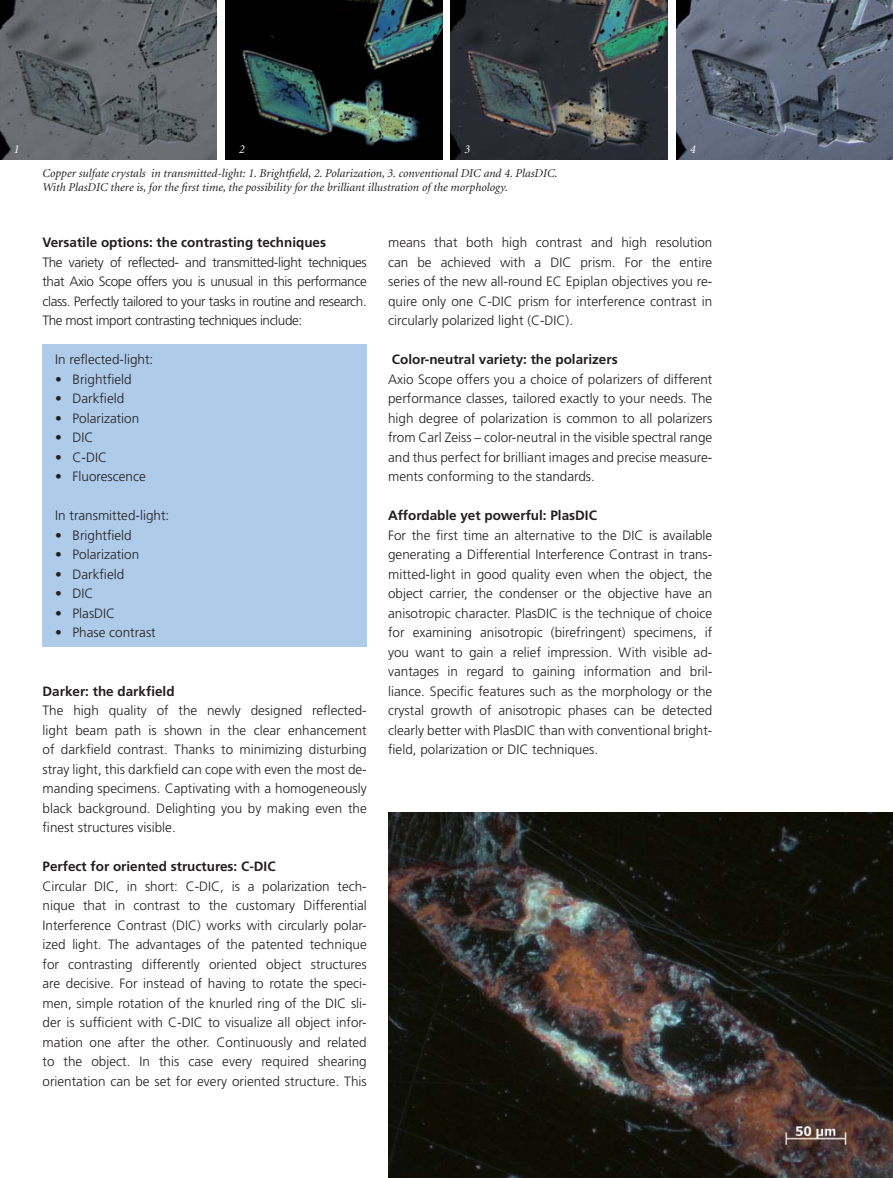
<style>
.page{position:relative;width:893px;height:1178px;background:#fff}
.page>*{position:absolute;margin:0;border:0;box-sizing:border-box;transform-origin:0 0}
.t1{font:300 13.5px/19.5px "Frutiger";color:#231f20;text-align:justify}
.t2{font:700 13.5px "Frutiger";color:#231f20}
.t3{font:italic 12px/14.2px "Minion";color:#231f20}
.t4{font:italic 12px "Minion";color:#fff}
</style>
<div class="page">
<div style="left:43px;top:345px;width:324px;height:302px;background:#aecbea"></div>
<img style="left:451px;top:0;width:217px;height:160px">
<img style="left:0;top:0;width:217px;height:160px">
<img style="left:676px;top:0;width:217px;height:160px">
<img style="left:225px;top:0;width:217px;height:160px">
<img style="left:388px;top:813px;width:505px;height:365px">
<p class="t4" style="left:14px;top:145px;width:7px">1</p>
<p class="t4" style="left:239px;top:145px;width:7px">2</p>
<p class="t4" style="left:465px;top:145px;width:7px">3</p>
<p class="t4" style="left:690px;top:145px;width:7px">4</p>
<p class="t3" style="left:43px;top:167px;width:517px">Copper sulfate crystals in transmitted-light: 1. Brightfield, 2. Polarization, 3. conventional DIC and 4. PlasDIC.<br>With PlasDIC there is, for the first time, the possibility for the brilliant illustration of the morphology.</p>
<p class="t2" style="left:43px;top:237px;width:285px">Versatile options: the contrasting techniques</p>
<p class="t1" style="left:43px;top:253px;width:326px">The variety of reflected- and transmitted-light techniques that Axio Scope offers you is unusual in this performance class. Perfectly tailored to your tasks in routine and research.<br>The most import contrasting techniques include:</p>
<p class="t1" style="left:55px;top:351px;width:100px">In reflected-light:</p>
<p class="t1" style="left:55px;top:370px;width:78px">• Brightfield</p>
<p class="t1" style="left:55px;top:390px;width:71px">• Darkfield</p>
<p class="t1" style="left:55px;top:409px;width:85px">• Polarization</p>
<p class="t1" style="left:55px;top:429px;width:40px">• DIC</p>
<p class="t1" style="left:55px;top:448px;width:53px">• C-DIC</p>
<p class="t1" style="left:55px;top:468px;width:92px">• Fluorescence</p>
<p class="t1" style="left:55px;top:507px;width:115px">In transmitted-light:</p>
<p class="t1" style="left:55px;top:526px;width:78px">• Brightfield</p>
<p class="t1" style="left:55px;top:546px;width:85px">• Polarization</p>
<p class="t1" style="left:55px;top:565px;width:71px">• Darkfield</p>
<p class="t1" style="left:55px;top:585px;width:40px">• DIC</p>
<p class="t1" style="left:55px;top:604px;width:61px">• PlasDIC</p>
<p class="t1" style="left:55px;top:624px;width:102px">• Phase contrast</p>
<p class="t2" style="left:43px;top:686px;width:134px">Darker: the darkfield</p>
<p class="t1" style="left:43px;top:702px;width:326px">The high quality of the newly designed reflected&shy;light beam path is shown in the clear enhancement of darkfield contrast. Thanks to minimizing disturbing stray light, this darkfield can cope with even the most de&shy;manding specimens. Captivating with a homogeneously black background. Delighting you by making even the finest structures visible.</p>
<p class="t2" style="left:43px;top:861px;width:235px">Perfect for oriented structures: C-DIC</p>
<p class="t1" style="left:43px;top:877px;width:326px">Circular DIC, in short: C-DIC, is a polarization tech&shy;nique that in contrast to the customary Differential Interference Contrast (DIC) works with circularly polar&shy;ized light. The advantages of the patented technique for contrasting differently oriented object structures are decisive. For instead of having to rotate the speci&shy;men, simple rotation of the knurled ring of the DIC sli&shy;der is sufficient with C-DIC to visualize all object infor&shy;mation one after the other. Continuously and related to the object. In this case every required shearing orientation can be set for every oriented structure. This</p>
<p class="t1" style="left:388px;top:234px;width:326px">means that both high contrast and high resolution can be achieved with a DIC prism. For the entire series of the new all-round EC Epiplan objectives you re&shy;quire only one C-DIC prism for interference contrast in circularly polarized light (C-DIC).</p>
<p class="t2" style="left:392px;top:354px;width:227px">Color-neutral variety: the polarizers</p>
<p class="t1" style="left:388px;top:370px;width:326px">Axio Scope offers you a choice of polarizers of different performance classes, tailored exactly to your needs. The high degree of polarization is common to all polarizers from Carl Zeiss – color-neutral in the visible spectral range and thus perfect for brilliant images and precise measure&shy;ments conforming to the standards.</p>
<p class="t2" style="left:388px;top:510px;width:210px">Affordable yet powerful: PlasDIC</p>
<p class="t1" style="left:388px;top:526px;width:326px">For the first time an alternative to the DIC is available generating a Differential Interference Contrast in trans&shy;mitted-light in good quality even when the object, the object carrier, the condenser or the objective have an anisotropic character. PlasDIC is the technique of choice for examining anisotropic (birefringent) specimens, if you want to gain a relief impression. With visible ad&shy;vantages in regard to gaining information and bril&shy;liance. Specific features such as the morphology or the crystal growth of anisotropic phases can be detected clearly better with PlasDIC than with conventional bright&shy;field, polarization or DIC techniques.</p>
</div>
